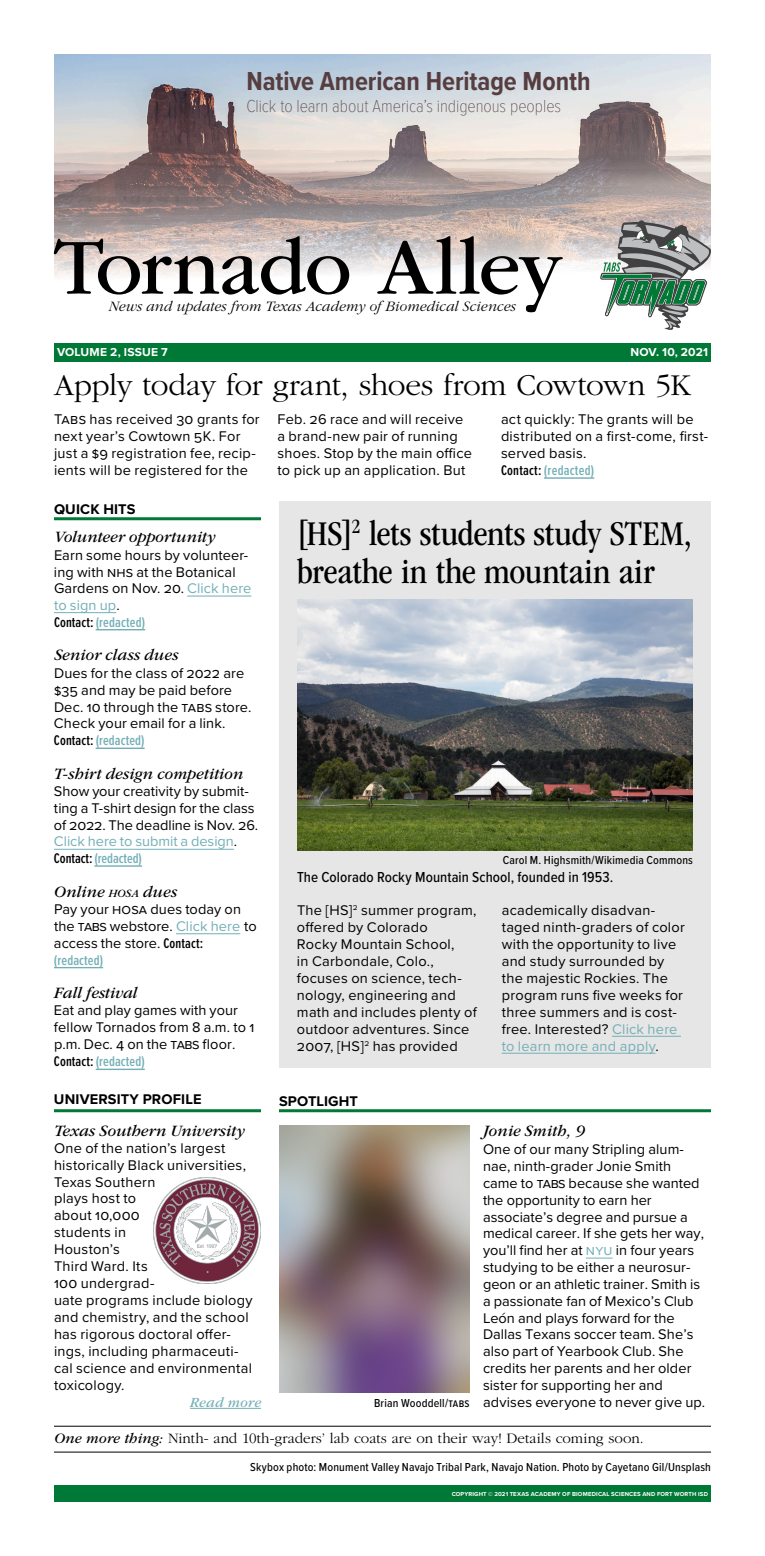
<style>
.page{position:relative;width:765px;height:1556px;background:#fff}
.page>*{position:absolute;margin:0;border:0;box-sizing:border-box;transform-origin:0 0}
.t1{font:82.5px "ITC Garamond Std";letter-spacing:-.02em;color:#000}
.Light_hed_21_22_5{font:condensed 36px/38.2px "ITC Garamond Std";letter-spacing:-.005em;color:#000}
.Light_hed_21_22_5-2{font:300 31.5px "ITC Garamond Std";letter-spacing:-.015em;color:#000}
.t2{font:700 27px "Proxima Nova Cond";color:#563e40}
.t3{font:100 18px "Proxima Nova Cond";letter-spacing:-.005em;color:#563e40}
.Quick_hit_hed{font:italic 16.5px "ITC Garamond Std";letter-spacing:-.005em;color:#000}
.Body_sans_-_first_gr{font:italic 16.5px "ITC Garamond Std";color:#000}
.t4{font:300 15px "ITC Garamond Std";color:#000}
.t5{font:italic 300 15px "ITC Garamond Std";color:#000}
.Cutline{font:500 15px "Proxima Nova Cond";letter-spacing:.005em;color:#000}
.Body_sans_-_first_gr-2{font:14.55px/17px "Proxima Nova";letter-spacing:.01em;color:#000}
.t6{font:700 14.55px "Proxima Nova";letter-spacing:.01em;color:#000}
.More_on{font:italic 14.55px "ITC Garamond Std";letter-spacing:.02em;color:#73afb7}
.Photoby{font:500 12px "Proxima Nova Cond";letter-spacing:.015em;color:#000}
.t7{font:700 12px "Proxima Nova";letter-spacing:.015em;color:#fff}
.t8{font:700 6px "Proxima Nova";letter-spacing:.025em;color:#fff}
.s1{font-family:"Proxima Nova Ex Cn";font-weight:600}
.s2{font-family:"Proxima Nova Ex Cn";font-weight:600;color:#73afb7}
.s3{font-style:inherit}
.s4{color:#73afb7}
.s5{font-size:11.55px}
.s6{font-weight:400;font-style:italic}
</style>
<div class="page">
<img style="left:54px;top:54px;width:657px;height:223px">
<svg style="left:600px;top:220px;width:111px;height:110px"></svg>
<div style="left:54px;top:343px;width:657px;height:18px;background:#007836"></div>
<div style="left:279px;top:502px;width:432px;height:566px;background:#e6e6e6"></div>
<div style="left:54px;top:1485px;width:657px;height:17px;background:#007836"></div>
<img style="left:297px;top:600px;width:396px;height:250px">
<hr style="left:612px;top:1036px;width:69px;height:1px;background:#73afb7">
<hr style="left:502px;top:1053px;width:153px;height:1px;background:#73afb7">
<hr style="left:54px;top:517px;width:207px;height:3px;background:#007836">
<hr style="left:190px;top:1408px;width:71px;height:1px;background:#73afb7">
<img style="left:154px;top:1177px;width:106px;height:107px">
<hr style="left:54px;top:1109px;width:207px;height:3px;background:#007836">
<hr style="left:279px;top:1109px;width:432px;height:3px;background:#007836">
<img style="left:279px;top:1125px;width:191px;height:268px">
<hr style="left:54px;top:1426px;width:657px;height:1px;background:#000">
<hr style="left:54px;top:1452px;width:657px;height:1px;background:#000">
<hr style="left:187px;top:596px;width:64px;height:1px;background:#73afb7">
<hr style="left:54px;top:612px;width:62px;height:1px;background:#73afb7">
<hr style="left:96px;top:629px;width:49px;height:1px;background:#73afb7">
<hr style="left:96px;top:748px;width:49px;height:1px;background:#73afb7">
<hr style="left:54px;top:849px;width:180px;height:1px;background:#73afb7">
<hr style="left:94px;top:866px;width:48px;height:1px;background:#73afb7">
<hr style="left:176px;top:933px;width:64px;height:1px;background:#73afb7">
<hr style="left:54px;top:967px;width:49px;height:1px;background:#73afb7">
<hr style="left:96px;top:1069px;width:49px;height:1px;background:#73afb7">
<hr style="left:544px;top:478px;width:50px;height:1px;background:#73afb7">
<svg style="left:586px;top:1258px;width:27px;height:1px"></svg>
<h3 class="t2" style="left:246px;top:61px;width:346px">Native American Heritage Month</h3>
<p class="t3" style="left:246px;top:93px;width:316px">Click to learn about America’s indigenous peoples</p>
<h1 class="t1" style="left:54px;top:222px;width:509px">Tornado Alley</h1>
<p class="t7" style="left:57px;top:343px;width:112px">VOLUME 2, ISSUE 7</p>
<p class="t7" style="left:630px;top:343px;width:79px">NOV. 10, 2021</p>
<p class="t5" style="left:109px;top:298px;width:409px">News and updates from Texas Academy of Biomedical Sciences</p>
<p class="Light_hed_21_22_5-2" style="left:54px;top:368px;width:639px">Apply today for grant, shoes from Cowtown 5K</p>
<p class="Body_sans_-_first_gr-2" style="left:54px;top:410px;width:207px">Tabs has received 30 grants for next year’s Cowtown 5K. For just a $9 registration fee, recip&shy;ients will be registered for the</p>
<p class="Body_sans_-_first_gr-2" style="left:278px;top:410px;width:196px">Feb. 26 race and will receive a brand-new pair of running shoes. Stop by the main office to pick up an application. But</p>
<p class="Body_sans_-_first_gr-2" style="left:501px;top:410px;width:209px">act quickly: The grants will be distributed on a first-come, first&shy;served basis.<br><span class="s1">Contact:</span> <span class="s2">(redacted)</span></p>
<p class="t6" style="left:54px;top:499px;width:83px">QUICK HITS</p>
<p class="Light_hed_21_22_5" style="left:297px;top:515px;width:396px">[HS]<sup>2</sup> lets students study <span class="s3">STEM</span>, breathe in the mountain air</p>
<p class="Quick_hit_hed" style="left:54px;top:528px;width:163px">Volunteer opportunity</p>
<p class="Body_sans_-_first_gr-2" style="left:54px;top:546px;width:199px">Earn some hours by volunteer&shy;ing with nhs at the Botanical<br>Gardens on Nov. 20. <span class="s4">Click here to sign up</span>.<br><span class="s1">Contact:</span> <span class="s2">(redacted)</span></p>
<p class="Quick_hit_hed" style="left:54px;top:646px;width:126px">Senior class dues</p>
<p class="Body_sans_-_first_gr-2" style="left:54px;top:664px;width:199px">Dues for the class of 2022 are $35 and may be paid before<br>Dec. 10 through the tabs store.<br>Check your email for a link.<br><span class="s1">Contact:</span> <span class="s2">(redacted)</span></p>
<p class="Quick_hit_hed" style="left:54px;top:764px;width:191px">T-shirt design competition</p>
<p class="Body_sans_-_first_gr-2" style="left:54px;top:783px;width:206px">Show your creativity by submit&shy;ting a T-shirt design for the class of 2022. The deadline is Nov. 26.<br><span class="s4">Click here to submit a design</span>.<br><span class="s1">Contact:</span> <span class="s2">(redacted)</span></p>
<p class="Quick_hit_hed" style="left:54px;top:882px;width:125px">Online <span class="s5">HOSA</span> dues</p>
<p class="Body_sans_-_first_gr-2" style="left:54px;top:900px;width:204px">Pay your hosa dues today on the tabs webstore. <span class="s4">Click here</span> to access the store. <span class="s1">Contact:<br></span><span class="s2">(redacted)</span></p>
<p class="Quick_hit_hed" style="left:54px;top:984px;width:85px">Fall festival</p>
<p class="Body_sans_-_first_gr-2" style="left:54px;top:1001px;width:202px">Eat and play games with your fellow Tornados from 8 a.m. to 1 p.m. Dec. 4 on the tabs floor.<br><span class="s1">Contact:</span> <span class="s2">(redacted)</span></p>
<p class="t6" style="left:54px;top:1089px;width:149px">UNIVERSITY PROFILE</p>
<p class="t6" style="left:279px;top:1091px;width:80px">SPOTLIGHT</p>
<p class="Photoby" style="left:503px;top:851px;width:192px">Carol M. Highsmith/Wikimedia Commons</p>
<p class="Cutline" style="left:297px;top:866px;width:318px">The Colorado Rocky Mountain School, founded in 1953.</p>
<p class="Body_sans_-_first_gr-2" style="left:297px;top:901px;width:181px">The [HS]<sup>2</sup> summer program, offered by Colorado<br>Rocky Mountain School,<br>in Carbondale, Colo., focuses on science, tech&shy;nology, engineering and math and includes plenty of outdoor adventures. Since<br>2007, [HS]<sup>2</sup> has provided</p>
<p class="Body_sans_-_first_gr-2" style="left:502px;top:901px;width:185px">academically disadvan&shy;taged ninth-graders of color with the opportunity to live and study surrounded by the majestic Rockies. The program runs five weeks for three summers and is cost&shy;free. Interested? <span class="s4">Click here to learn more and apply</span>.</p>
<p class="Quick_hit_hed" style="left:54px;top:1121px;width:192px">Texas Southern University</p>
<p class="Body_sans_-_first_gr-2" style="left:54px;top:1139px;width:200px">One of the nation’s largest historically Black universities,<br>Texas Southern<br>plays host to<br>about 10,000<br>students in<br>Houston’s<br>Third Ward. Its<br>100 undergrad-<br>uate programs include biology and chemistry, and the school has rigorous doctoral offer&shy;ings, including pharmaceuti&shy;cal science and environmental toxicology.</p>
<p class="More_on" style="left:190px;top:1394px;width:73px">Read more</p>
<p class="Body_sans_-_first_gr" style="left:483px;top:1122px;width:103px">Jonie Smith, 9</p>
<p class="Body_sans_-_first_gr-2" style="left:483px;top:1140px;width:224px">One of our many Stripling alum&shy;nae, ninth-grader Jonie Smith came to tabs because she wanted the opportunity to earn her associate’s degree and pursue a medical career. If she gets her way, you’ll find her at <span class="s4">nyu</span> in four years studying to be either a neurosur&shy;geon or an athletic trainer. Smith is a passionate fan of Mexico’s Club<br>León and plays forward for the<br>Dallas Texans soccer team. She’s also part of Yearbook Club. She credits her parents and her older sister for supporting her and advises everyone to never give up.</p>
<p class="t4" style="left:54px;top:1430px;width:591px"><span class="s6">One more thing:</span> Ninth- and 10th-graders’ lab coats are on their way! Details coming soon.</p>
<p class="Photoby" style="left:250px;top:1458px;width:462px">Skybox photo: Monument Valley Navajo Tribal Park, Navajo Nation. Photo by Cayetano Gil/Unsplash</p>
<p class="Photoby" style="left:374px;top:1394px;width:97px">Brian Wooddell/tabs</p>
<p class="t8" style="left:452px;top:1489px;width:258px">COPYRIGHT © 2021 TEXAS ACADEMY OF BIOMEDICAL SCIENCES AND FORT WORTH ISD</p>
</div>
